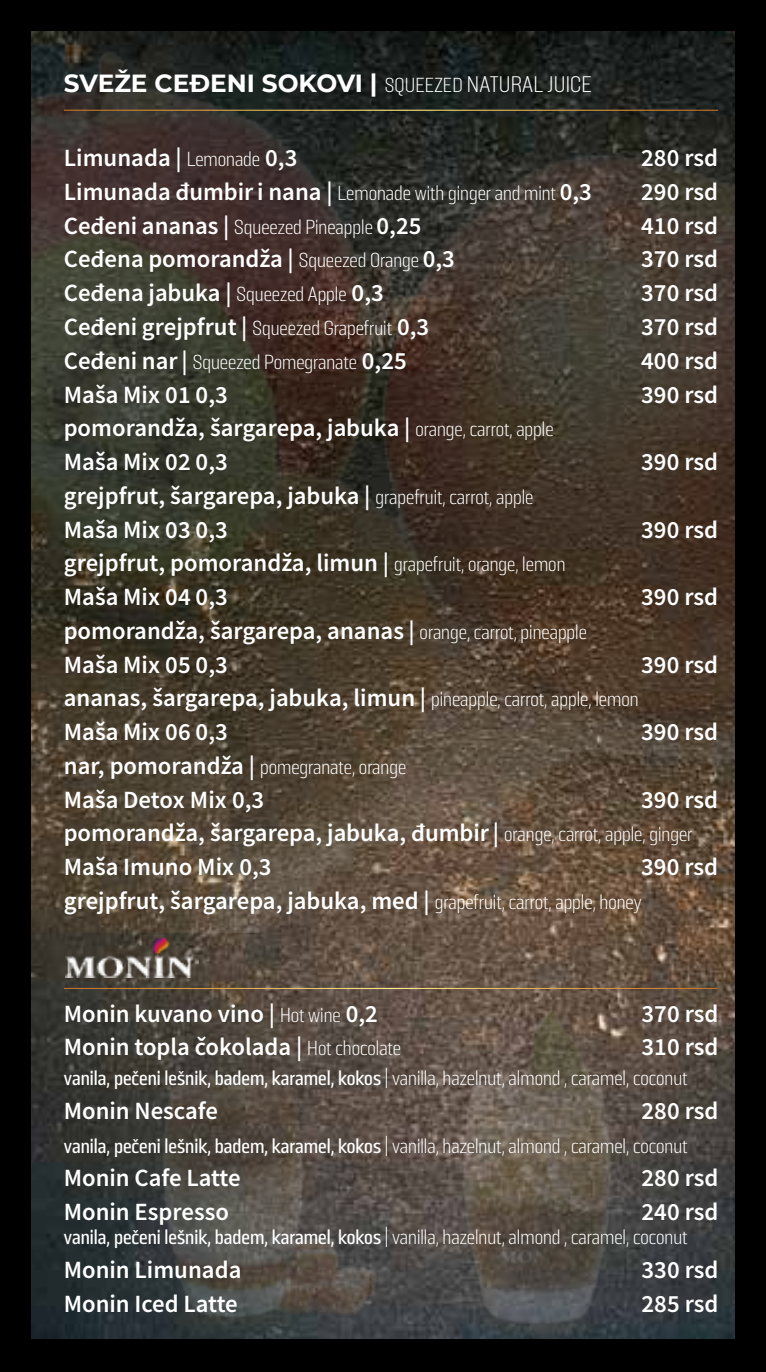
<style>
.page{position:relative;width:766px;height:1372px;background:#fff}
.page>*{position:absolute;margin:0;border:0;box-sizing:border-box;transform-origin:0 0}
.t1{font:24.75px/33.8px "Source Sans Variable";letter-spacing:.035em;color:#fff}
.t2{font:700 24.75px "Montserrat";color:#fff}
.t3{font:500 20.25px "Solido Constricted";color:#fff}
.t4{font:300 20.25px "Solido Constricted";color:#fff}
.s1{font-family:"Solido Constricted";font-weight:300;font-size:20.25px}
.s2{font-family:"Solido Constricted";font-weight:300;font-size:22.5px}
.s3{font-family:"Source Sans Variable";font-weight:400;font-size:24.75px}
.s4{font-weight:300}
</style>
<div class="page">
<div style="left:0;top:0;width:765px;height:1371px;background:#000"></div>
<img style="left:32px;top:932px;width:701px;height:406px">
<img style="left:64px;top:964px;width:646px;height:407px">
<img style="left:32px;top:32px;width:701px;height:900px">
<hr style="left:64px;top:110px;width:654px;height:1px;background:#fff">
<hr style="left:64px;top:987px;width:653px;height:2px;background:#fff">
<img style="left:65px;top:938px;width:134px;height:39px">
<p class="t2" style="left:64px;top:66px;width:529px">SVEŽE CEĐENI SOKOVI | <span class="s1">SQUEEZED</span> <span class="s2">NATURAL JUICE</span></p>
<p class="t1" style="left:64px;top:141px;width:234px">Limunada | <span class="s1">Lemonade</span> 0,3</p>
<p class="t4" style="left:64px;top:181px;width:528px"><span class="s3">Limunada đumbir i nana |</span> Lemonade with ginger and mint <span class="s3">0,3</span></p>
<p class="t1" style="left:64px;top:209px;width:391px">Ceđeni ananas | <span class="s1">Squeezed Pineapple</span> 0,25<br>Ceđena pomorandža | <span class="s1">Squeezed Orange</span> 0,3<br>Ceđena jabuka | <span class="s1">Squeezed Apple</span> 0,3<br>Ceđeni grejpfrut | <span class="s1">Squeezed Grapefruit</span> 0,3</p>
<p class="t4" style="left:64px;top:350px;width:343px"><span class="s3">Ceđeni nar |</span> Squeezed Pomegranate <span class="s3">0,25</span></p>
<p class="t1" style="left:64px;top:377px;width:576px">Maša Mix 01 0,3<br>pomorandža, šargarepa, jabuka | <span class="s1">orange, carrot, apple<br></span>Maša Mix 02 0,3<br>grejpfrut, šargarepa, jabuka | <span class="s1">grapefruit, carrot, apple<br></span>Maša Mix 03 0,3<br>grejpfrut, pomorandža, limun | <span class="s1">grapefruit, orange, lemon<br></span>Maša Mix 04 0,3<br>pomorandža, šargarepa, ananas | <span class="s1">orange, carrot, pineapple </span>Maša Mix 05 0,3<br>ananas, šargarepa, jabuka, limun | <span class="s1">pineapple, carrot, apple, lemon </span>Maša Mix 06 0,3</p>
<p class="t4" style="left:64px;top:755px;width:344px"><span class="s3">nar, pomorandža |</span> pomegranate, orange</p>
<p class="t1" style="left:64px;top:782px;width:630px">Maša Detox Mix 0,3<br>pomorandža, šargarepa, jabuka, đumbir | <span class="s1">orange, carrot, apple, ginger </span>Maša Imuno Mix 0,3<br>grejpfrut, šargarepa, jabuka, med | <span class="s1">grapefruit, carrot, apple, honey</span></p>
<p class="t1" style="left:641px;top:141px;width:78px;text-align:justify">280 rsd 290 rsd 410 rsd 370 rsd 370 rsd 370 rsd 400 rsd 390 rsd</p>
<p class="t1" style="left:641px;top:445px;width:78px">390 rsd</p>
<p class="t1" style="left:641px;top:512px;width:78px">390 rsd</p>
<p class="t1" style="left:641px;top:580px;width:78px">390 rsd</p>
<p class="t1" style="left:641px;top:647px;width:78px">390 rsd</p>
<p class="t1" style="left:641px;top:715px;width:78px">390 rsd</p>
<p class="t1" style="left:641px;top:782px;width:78px">390 rsd</p>
<p class="t1" style="left:641px;top:850px;width:78px">390 rsd</p>
<p class="t1" style="left:64px;top:996px;width:314px">Monin kuvano vino | <span class="s1">Hot wine</span> 0,2</p>
<p class="t1" style="left:641px;top:996px;width:78px">370 rsd</p>
<p class="t1" style="left:64px;top:1030px;width:338px">Monin topla čokolada | <span class="s1">Hot chocolate</span></p>
<p class="t1" style="left:641px;top:1030px;width:78px">310 rsd</p>
<p class="t3" style="left:64px;top:1066px;width:625px">vanila, pečeni lešnik, badem, karamel, kokos | <span class="s4">vanilla, hazelnut, almond , caramel, coconut</span></p>
<p class="t1" style="left:64px;top:1093px;width:155px">Monin Nescafe</p>
<p class="t1" style="left:641px;top:1093px;width:78px">280 rsd</p>
<p class="t3" style="left:64px;top:1133px;width:625px">vanila, pečeni lešnik, badem, karamel, kokos | <span class="s4">vanilla, hazelnut, almond , caramel, coconut</span></p>
<p class="t1" style="left:64px;top:1161px;width:178px">Monin Cafe Latte</p>
<p class="t1" style="left:641px;top:1161px;width:78px">280 rsd</p>
<p class="t1" style="left:64px;top:1195px;width:166px">Monin Espresso</p>
<p class="t1" style="left:641px;top:1195px;width:78px">240 rsd</p>
<p class="t3" style="left:64px;top:1225px;width:625px">vanila, pečeni lešnik, badem, karamel, kokos | <span class="s4">vanilla, hazelnut, almond , caramel, coconut</span></p>
<p class="t1" style="left:64px;top:1253px;width:178px">Monin Limunada</p>
<p class="t1" style="left:641px;top:1253px;width:78px">330 rsd</p>
<p class="t1" style="left:64px;top:1286px;width:175px">Monin Iced Latte</p>
<p class="t1" style="left:641px;top:1286px;width:78px">285 rsd</p>
</div>
